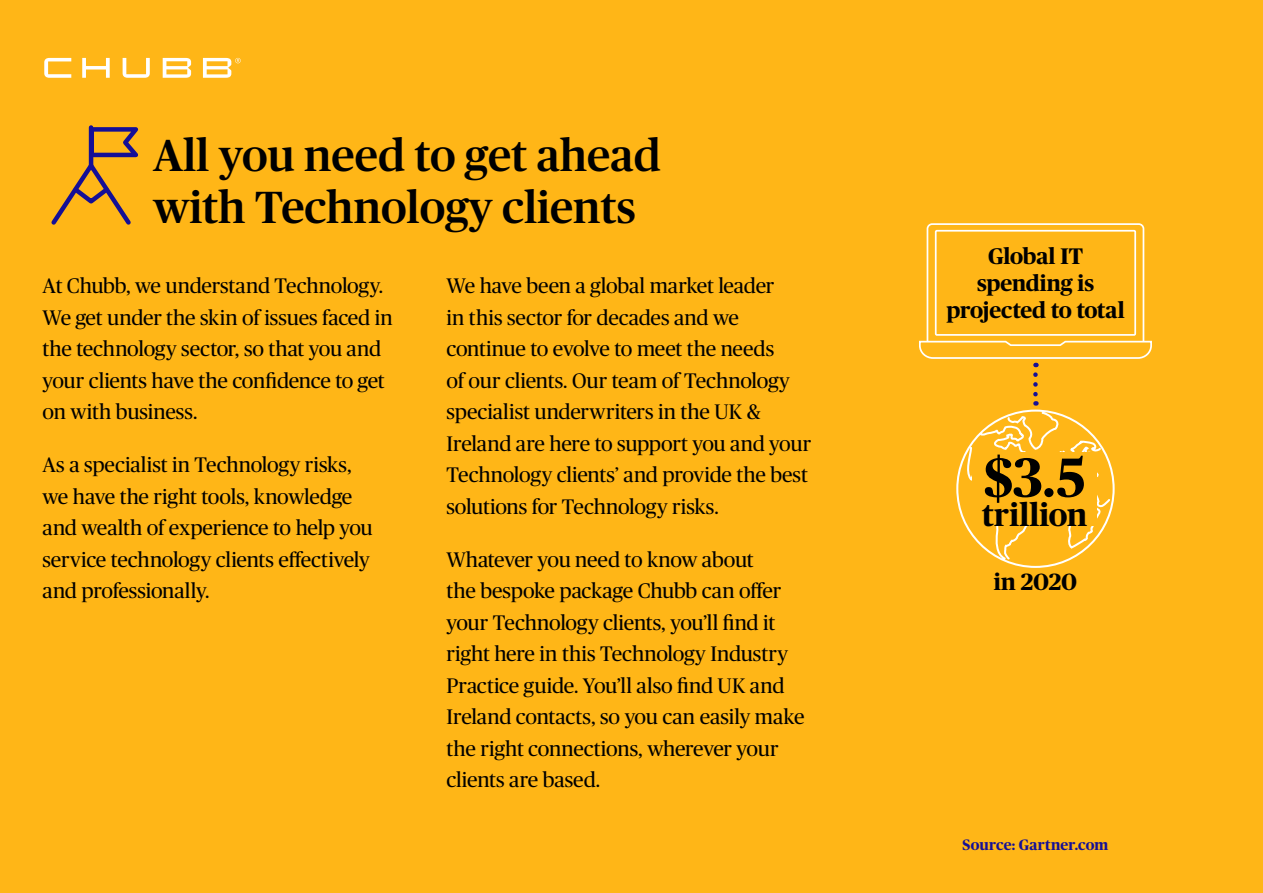
<style>
.page{position:relative;width:1263px;height:893px;background:#ffb617}
.page>*{position:absolute;margin:0;border:0;box-sizing:border-box;transform-origin:0 0}
.t1{font:700 55.05px "Chubb Publico";color:#000}
.t2{font:500 45px/52.5px "Chubb Publico";color:#000}
.t3{font:700 32.1px "Chubb Publico";letter-spacing:.005em;color:#000}
.t4{font:700 23.4px "Chubb Publico";letter-spacing:-.005em;color:#000}
.t5{font:700 22.5px/27px "Chubb Publico";letter-spacing:-.01em;color:#000;text-align:center}
.P1{font:21px/31.5px "Chubb Publico";letter-spacing:-.01em;color:#000}
.P2{font:700 15px "Chubb Publico";letter-spacing:.005em;color:#150f96}
</style>
<div class="page">
<svg style="left:51px;top:125px;width:88px;height:100px"></svg>
<div style="left:927px;top:224px;width:216px;height:126px;background:linear-gradient(to right,#ffb617,#ffb617);border-radius:5px"></div>
<div style="left:927px;top:223px;width:217px;height:128px;border:2px solid #fff;border-radius:5px"></div>
<div style="left:936px;top:231px;width:199px;height:104px;background:#ffb617"></div>
<div style="left:935px;top:230px;width:201px;height:106px;border:2px solid #fff"></div>
<svg style="left:919px;top:339px;width:233px;height:28px"></svg>
<svg style="left:956px;top:375px;width:159px;height:193px"></svg>
<div style="left:973px;top:453px;width:124px;height:73px;background:#ffb617"></div>
<svg style="left:44px;top:58px;width:197px;height:20px"></svg>
<h4 class="t2" style="left:153px;top:126px;width:509px">All you need to get ahead with Technology clients</h4>
<p class="P1" style="left:43px;top:269px;width:352px">At Chubb, we understand Technology.<br>We get under the skin of issues faced in the technology sector, so that you and your clients have the confidence to get on with business.</p>
<p class="P1" style="left:43px;top:448px;width:332px">As a specialist in Technology risks, we have the right tools, knowledge and wealth of experience to help you service technology clients effectively and professionally.</p>
<p class="P1" style="left:446px;top:269px;width:366px">We have been a global market leader<br>in this sector for decades and we continue to evolve to meet the needs<br>of our clients. Our team of Technology specialist underwriters in the UK &amp; Ireland are here to support you and your Technology clients’ and provide the best solutions for Technology risks.</p>
<p class="P1" style="left:446px;top:542px;width:359px">Whatever you need to know about<br>the bespoke package Chubb can offer your Technology clients, you’ll find it right here in this Technology Industry Practice guide. You’ll also find UK and Ireland contacts, so you can easily make the right connections, wherever your clients are based.</p>
<p class="t5" style="left:946px;top:242px;width:180px">Global IT spending is projected to total</p>
<p class="t1" style="left:984px;top:438px;width:102px">$3.5</p>
<p class="t3" style="left:982px;top:491px;width:106px">trillion</p>
<p class="t4" style="left:994px;top:565px;width:85px">in 2020</p>
<p class="P2" style="left:962px;top:834px;width:147px">Source: Gartner.com</p>
</div>
